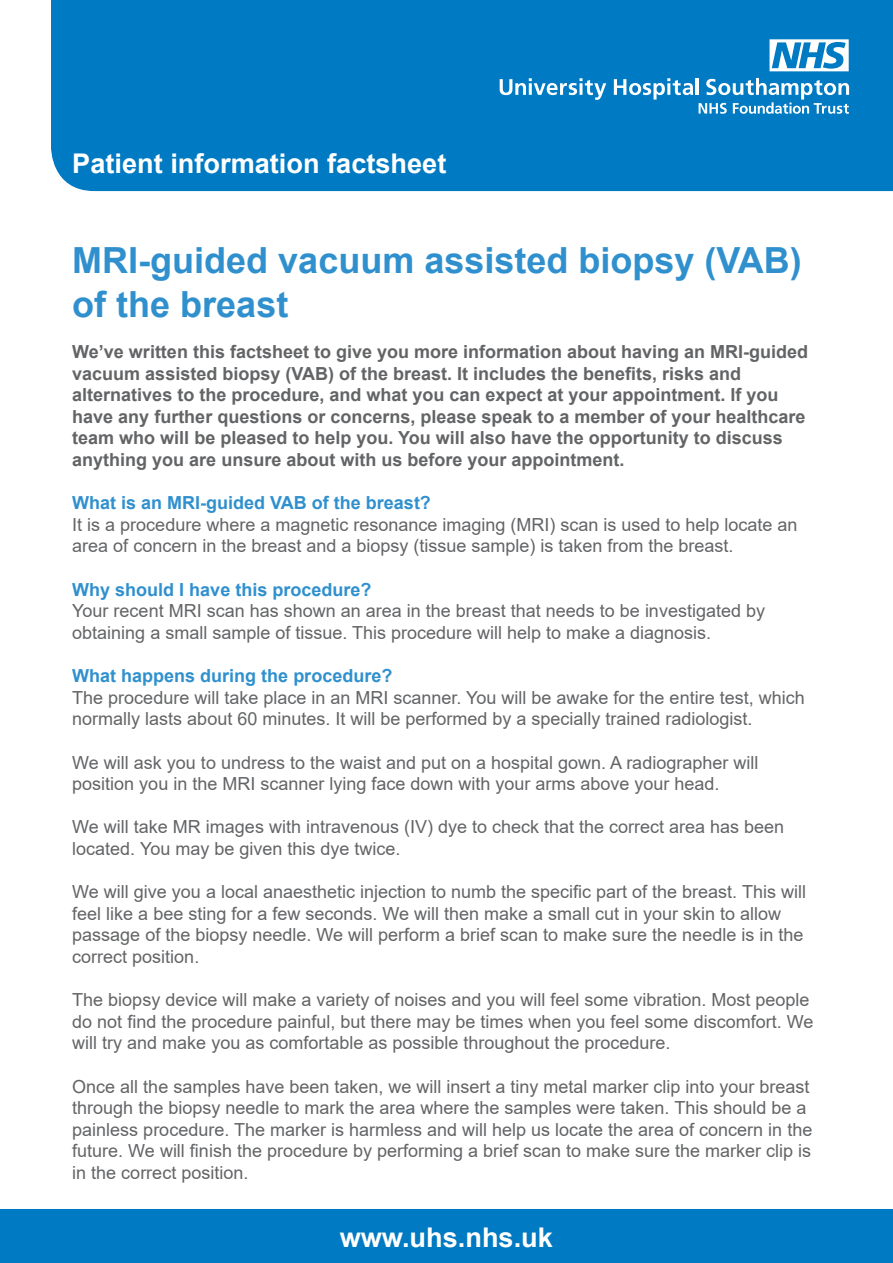
<style>
.page{position:relative;width:893px;height:1263px;background:#fff}
.page>*{position:absolute;margin:0;border:0;box-sizing:border-box;transform-origin:0 0}
.t1{font:700 36px/43.2px "Arial";color:#3090ce}
.t2{font:700 27.15px "Arial";color:#fff}
.t3{font:18px/21.6px "Arial";color:#636466}
.t4{font:700 18px/21.6px "Arial";color:#636466}
.t5{font:700 18px "Arial";color:#3090ce}
</style>
<div class="page">
<div style="left:51px;top:0;width:842px;height:192px;background:#007ac2"></div>
<div style="left:0;top:1209px;width:893px;height:54px;background:#007ac2"></div>
<svg style="left:500px;top:78px;width:106px;height:22px"></svg>
<svg style="left:614px;top:78px;width:79px;height:22px"></svg>
<hr style="left:696px;top:78px;width:3px;height:17px;background:#fff">
<svg style="left:699px;top:78px;width:150px;height:36px"></svg>
<svg style="left:769px;top:39px;width:80px;height:32px"></svg>
<h2 class="t2" style="left:72px;top:144px;width:376px">Patient information factsheet</h2>
<h1 class="t1" style="left:72px;top:240px;width:731px">MRI-guided vacuum assisted biopsy (VAB) of the breast</h1>
<p class="t4" style="left:72px;top:341px;width:737px">We’ve written this factsheet to give you more information about having an MRI‑guided vacuum assisted biopsy (VAB) of the breast. It includes the benefits, risks and alternatives to the procedure, and what you can expect at your appointment. If you have any further questions or concerns, please speak to a member of your healthcare team who will be pleased to help you. You will also have the opportunity to discuss anything you are unsure about with us before your appointment.</p>
<p class="t5" style="left:72px;top:490px;width:360px">What is an MRI-guided VAB of the breast?</p>
<p class="t3" style="left:72px;top:514px;width:727px">It is a procedure where a magnetic resonance imaging (MRI) scan is used to help locate an area of concern in the breast and a biopsy (tissue sample) is taken from the breast.</p>
<p class="t5" style="left:72px;top:577px;width:301px">Why should I have this procedure?</p>
<p class="t3" style="left:72px;top:600px;width:694px">Your recent MRI scan has shown an area in the breast that needs to be investigated by obtaining a small sample of tissue. This procedure will help to make a diagnosis.</p>
<p class="t5" style="left:72px;top:663px;width:322px">What happens during the procedure?</p>
<p class="t3" style="left:72px;top:686px;width:734px">The procedure will take place in an MRI scanner. You will be awake for the entire test, which normally lasts about 60 minutes. It will be performed by a specially trained radiologist.</p>
<p class="t3" style="left:72px;top:751px;width:688px">We will ask you to undress to the waist and put on a hospital gown. A radiographer will position you in the MRI scanner lying face down with your arms above your head.</p>
<p class="t3" style="left:72px;top:816px;width:713px">We will take MR images with intravenous (IV) dye to check that the correct area has been located. You may be given this dye twice.</p>
<p class="t3" style="left:72px;top:881px;width:735px">We will give you a local anaesthetic injection to numb the specific part of the breast. This will feel like a bee sting for a few seconds. We will then make a small cut in your skin to allow passage of the biopsy needle. We will perform a brief scan to make sure the needle is in the correct position.</p>
<p class="t3" style="left:72px;top:989px;width:743px">The biopsy device will make a variety of noises and you will feel some vibration. Most people do not find the procedure painful, but there may be times when you feel some discomfort. We will try and make you as comfortable as possible throughout the procedure.</p>
<p class="t3" style="left:72px;top:1075px;width:742px">Once all the samples have been taken, we will insert a tiny metal marker clip into your breast through the biopsy needle to mark the area where the samples were taken. This should be a painless procedure. The marker is harmless and will help us locate the area of concern in the future. We will finish the procedure by performing a brief scan to make sure the marker clip is in the correct position.</p>
<h2 class="t2" style="left:340px;top:1218px;width:215px">www.uhs.nhs.uk</h2>
</div>
